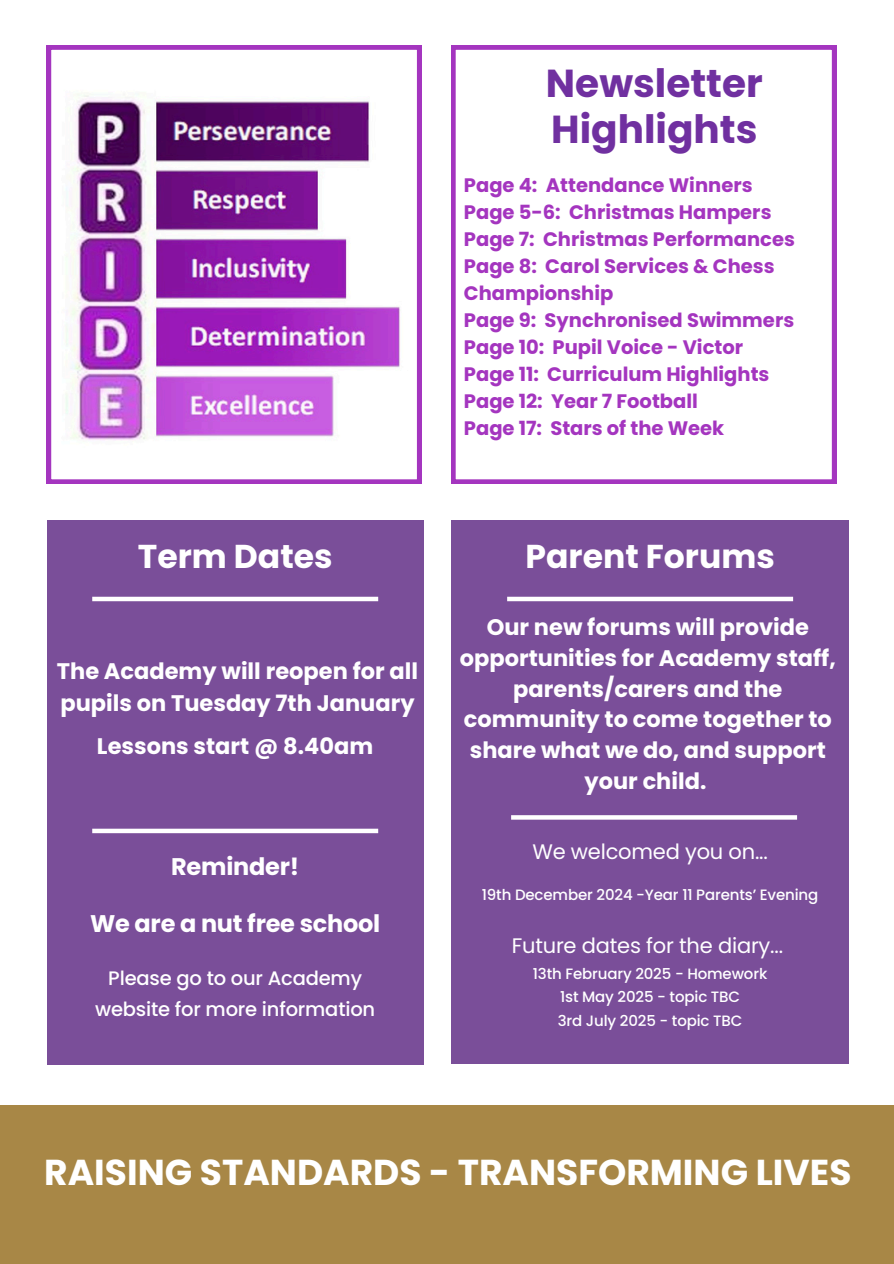
<style>
.page{position:relative;width:894px;height:1264px;background:#fff}
.page>*{position:absolute;margin:0;border:0;box-sizing:border-box;transform-origin:0 0}
.t1{font:700 39px/46.2px "Poppins";color:#7030a0}
.t2{font:700 36px "Poppins";color:#fff}
.t3{font:700 33px "Poppins";color:#fff}
.t4{font:700 24px "Poppins";letter-spacing:-.01em;color:#fff}
.t5{font:700 22.5px/30.8px "Poppins";color:#fff}
.t6{font:21px "Poppins";letter-spacing:-.01em;color:#fff}
.t7{font:700 19.5px/27px "Poppins";color:#a435bf}
.t8{font:500 19.5px/31px "Poppins";letter-spacing:-.01em;color:#fff;text-align:center}
.t9{font:500 15px/23.2px "Poppins";letter-spacing:-.01em;color:#fff;text-align:center}
</style>
<div class="page">
<svg style="left:451px;top:45px;width:385px;height:439px"></svg>
<div style="left:0;top:1104px;width:893px;height:159px;background:#a88746"></div>
<div style="left:451px;top:520px;width:397px;height:543px;background:#7a4e99"></div>
<img style="left:47px;top:45px;width:374px;height:439px">
<div style="left:47px;top:520px;width:376px;height:544px;background:#7a4e99"></div>
<div style="left:92px;top:596px;width:286px;height:5px;background:#fff"></div>
<div style="left:92px;top:828px;width:286px;height:5px;background:#fff"></div>
<div style="left:507px;top:596px;width:285px;height:5px;background:#fff"></div>
<svg style="left:511px;top:815px;width:285px;height:4px"></svg>
<h2 class="t1" style="left:545px;top:60px;width:218px">Newsletter<br>Highlights</h2>
<h5 class="t3" style="left:138px;top:533px;width:196px">Term Dates</h5>
<h4 class="t5" style="left:57px;top:655px;width:362px;line-height:31.5px">The Academy will reopen for all pupils on Tuesday 7th January</h4>
<h4 class="t5" style="left:97px;top:731px;width:278px">Lessons start @ 8.40am</h4>
<h3 class="t4" style="left:171px;top:849px;width:129px">Reminder!</h3>
<p class="t4" style="left:90px;top:906px;width:291px">We are a nut free school</p>
<p class="t8" style="left:95px;top:962px;width:281px">Please go to our Academy website for more information</p>
<h4 class="t7" style="left:464px;top:171px;width:332px">Page 4: Attendance Winners<br>Page 5-6: Christmas Hampers<br>Page 7: Christmas Performances<br>Page 8: Carol Services &amp; Chess<br>Championship<br>Page 9: Synchronised Swimmers<br>Page 10: Pupil Voice - Victor<br>Page 11: Curriculum Highlights<br>Page 12: Year 7 Football<br>Page 17: Stars of the Week</h4>
<h5 class="t3" style="left:525px;top:533px;width:251px">Parent Forums</h5>
<h4 class="t5" style="left:460px;top:612px;width:377px;text-align:center">Our new forums will provide opportunities for Academy staff, parents/carers and the community to come together to share what we do, and support your child.</h4>
<h4 class="t6" style="left:532px;top:837px;width:237px">We welcomed you on...</h4>
<h3 class="t9" style="left:481px;top:882px;width:338px">19th December 2024 -Year 11 Parents’ Evening</h3>
<p class="t6" style="left:511px;top:930px;width:273px">Future dates for the diary...</p>
<p class="t9" style="left:532px;top:962px;width:236px">13th February 2025 - Homework<br>1st May 2025 - topic TBC<br>3rd July 2025 - topic TBC</p>
<p class="t2" style="left:44px;top:1147px;width:808px">RAISING STANDARDS - TRANSFORMING LIVES</p>
</div>
